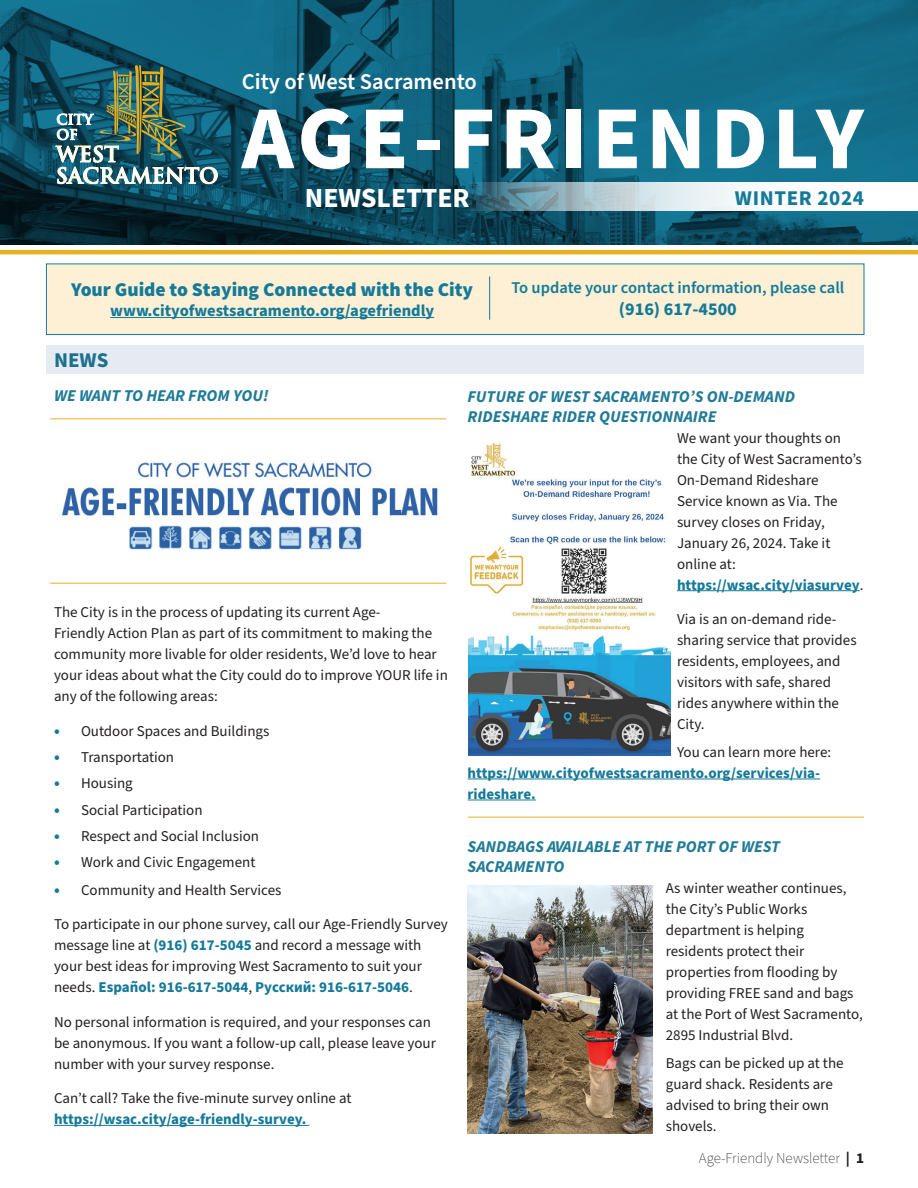
<style>
.page{position:relative;width:918px;height:1188px;background:#fff}
.page>*{position:absolute;margin:0;border:0;box-sizing:border-box;transform-origin:0 0}
.t1{font:700 90px "Source Sans Pro";letter-spacing:.05em;color:#fff}
.t2{font:700 27.75px "Source Sans Pro";color:#fff}
.t3{font:600 22.5px "Source Sans Pro";color:#fff}
.t4{font:700 21px "Source Sans Pro";letter-spacing:.03em;color:#157a99}
.t5{font:700 21px "Source Sans Pro";color:#207b97}
.t6{font:900 19.5px "Source Sans Pro";color:#157a99}
.t7{font:700 18px "Source Sans Pro";color:#157a99}
.t8{font:italic 700 16.5px/19.8px "Source Sans Pro";color:#207b97}
.t9{font:600 16.5px "Source Sans Pro";color:#157a99}
.t10{font:700 16.5px "Source Sans Pro";color:#157a99}
.t11{font:15px/21px "Source Sans Pro";color:#231f20}
.t12{font:700 15px/21px "Source Sans Pro";color:#157a99}
.t13{font:200 15px "Source Sans Pro";color:#231f20}
.s1{font-weight:700;font-size:16.5px;color:#157a99}
.s2{font-weight:700;color:#157a99}
.s3{font-weight:700}
</style>
<div class="page">
<hr style="left:54px;top:1125px;width:255px;height:1px;background:#157a99">
<div style="left:46px;top:346px;width:818px;height:28px;background:#e5ebf0"></div>
<div style="left:46px;top:264px;width:818px;height:71px;background:#fdf0d4;border:1px solid #157a99"></div>
<hr style="left:110px;top:317px;width:324px;height:1px;background:#157a99">
<svg style="left:0;top:0;width:918px;height:245px;background:#0f5a72"></svg>
<svg style="left:55px;top:64px;width:163px;height:120px;background:#3e6f72"></svg>
<svg style="left:468px;top:182px;width:450px;height:29px"></svg>
<hr style="left:0;top:250px;width:918px;height:4px;background:#e7b11f">
<hr style="left:489px;top:276px;width:1px;height:44px;background:#157a99">
<img style="left:54px;top:418px;width:393px;height:165px">
<hr style="left:50px;top:583px;width:396px;height:1px;background:#e6b020">
<hr style="left:468px;top:817px;width:396px;height:1px;background:#e6b020">
<hr style="left:50px;top:418px;width:396px;height:1px;background:#e6b020">
<hr style="left:677px;top:590px;width:183px;height:1px;background:#157a99">
<hr style="left:468px;top:779px;width:352px;height:1px;background:#157a99">
<hr style="left:468px;top:800px;width:68px;height:1px;background:#157a99">
<img style="left:468px;top:443px;width:202px;height:313px">
<img style="left:468px;top:886px;width:184px;height:248px">
<h3 class="t3" style="left:242px;top:66px;width:237px">City of West Sacramento</h3>
<h1 class="t1" style="left:242px;top:77px;width:624px">AGE-FRIENDLY</h1>
<h2 class="t2" style="left:305px;top:179px;width:166px">NEWSLETTER</h2>
<h3 class="t4" style="left:735px;top:183px;width:131px">WINTER 2024</h3>
<h3 class="t6" style="left:71px;top:277px;width:403px">Your Guide to Staying Connected with the City</h3>
<p class="t10" style="left:110px;top:300px;width:325px">www.cityofwestsacramento.org/agefriendly</p>
<p class="t9" style="left:511px;top:277px;width:334px">To update your contact information, please call</p>
<p class="t7" style="left:619px;top:297px;width:119px">(916) 617-4500</p>
<h3 class="t5" style="left:54px;top:346px;width:56px">NEWS</h3>
<p class="t8" style="left:54px;top:386px;width:216px">WE WANT TO HEAR FROM YOU!</p>
<p class="t11" style="left:54px;top:602px;width:395px">The City is in the process of updating its current Age-<br>Friendly Action Plan as part of its commitment to making the community more livable for older residents, We’d love to hear your ideas about what the City could do to improve YOUR life in any of the following areas:</p>
<p class="t11" style="left:54px;top:721px;width:217px"><span class="s1">•</span> Outdoor Spaces and Buildings</p>
<p class="t11" style="left:54px;top:747px;width:122px"><span class="s1">•</span> Transportation</p>
<p class="t11" style="left:54px;top:773px;width:80px"><span class="s1">•</span> Housing</p>
<p class="t11" style="left:54px;top:800px;width:150px"><span class="s1">•</span> Social Participation</p>
<p class="t11" style="left:54px;top:826px;width:207px"><span class="s1">•</span> Respect and Social Inclusion</p>
<p class="t11" style="left:54px;top:852px;width:203px"><span class="s1">•</span> Work and Civic Engagement</p>
<p class="t11" style="left:54px;top:880px;width:229px"><span class="s1">•</span> Community and Health Services</p>
<p class="t11" style="left:54px;top:914px;width:395px">To participate in our phone survey, call our Age-Friendly Survey message line at <span class="s2">(916) 617-5045</span> and record a message with your best ideas for improving West Sacramento to suit your needs. <span class="s2">Español: 916-617-5044</span>, <span class="s2">Русский: 916-617-5046</span>.</p>
<p class="t11" style="left:54px;top:1012px;width:384px">No personal information is required, and your responses can be anonymous. If you want a follow-up call, please leave your number with your survey response.</p>
<p class="t11" style="left:54px;top:1088px;width:299px">Can’t call? Take the five-minute survey online at</p>
<p class="t12" style="left:54px;top:1109px;width:254px">https://wsac.city/age-friendly-survey.</p>
<p class="t8" style="left:468px;top:387px;width:329px">FUTURE OF WEST SACRAMENTO’S ON-DEMAND<br>RIDESHARE RIDER QUESTIONNAIRE</p>
<p class="t11" style="left:677px;top:428px;width:188px">We want your thoughts on the City of West Sacramento’s<br>On-Demand Rideshare<br>Service known as Via. The survey closes on Friday,<br>January 26, 2024. Take it online at: <span class="s2">https://wsac.city/viasurvey</span>.</p>
<p class="t11" style="left:677px;top:609px;width:181px">Via is an on-demand ride&shy;sharing service that provides residents, employees, and visitors with safe, shared rides anywhere within the<br>City.</p>
<p class="t11" style="left:677px;top:742px;width:156px">You can learn more here:</p>
<p class="t12" style="left:468px;top:763px;width:354px">https://www.cityofwestsacramento.org/services/via&shy;rideshare.</p>
<p class="t8" style="left:468px;top:837px;width:314px">SANDBAGS AVAILABLE AT THE PORT OF WEST<br>SACRAMENTO</p>
<p class="t11" style="left:666px;top:878px;width:199px">As winter weather continues, the City’s Public Works department is helping residents protect their properties from flooding by providing FREE sand and bags at the Port of West Sacramento,<br>2895 Industrial Blvd.</p>
<p class="t11" style="left:666px;top:1053px;width:179px">Bags can be picked up at the guard shack. Residents are advised to bring their own shovels.</p>
<p class="t13" style="left:699px;top:1148px;width:167px">Age-Friendly Newsletter <span class="s3">| 1</span></p>
</div>
